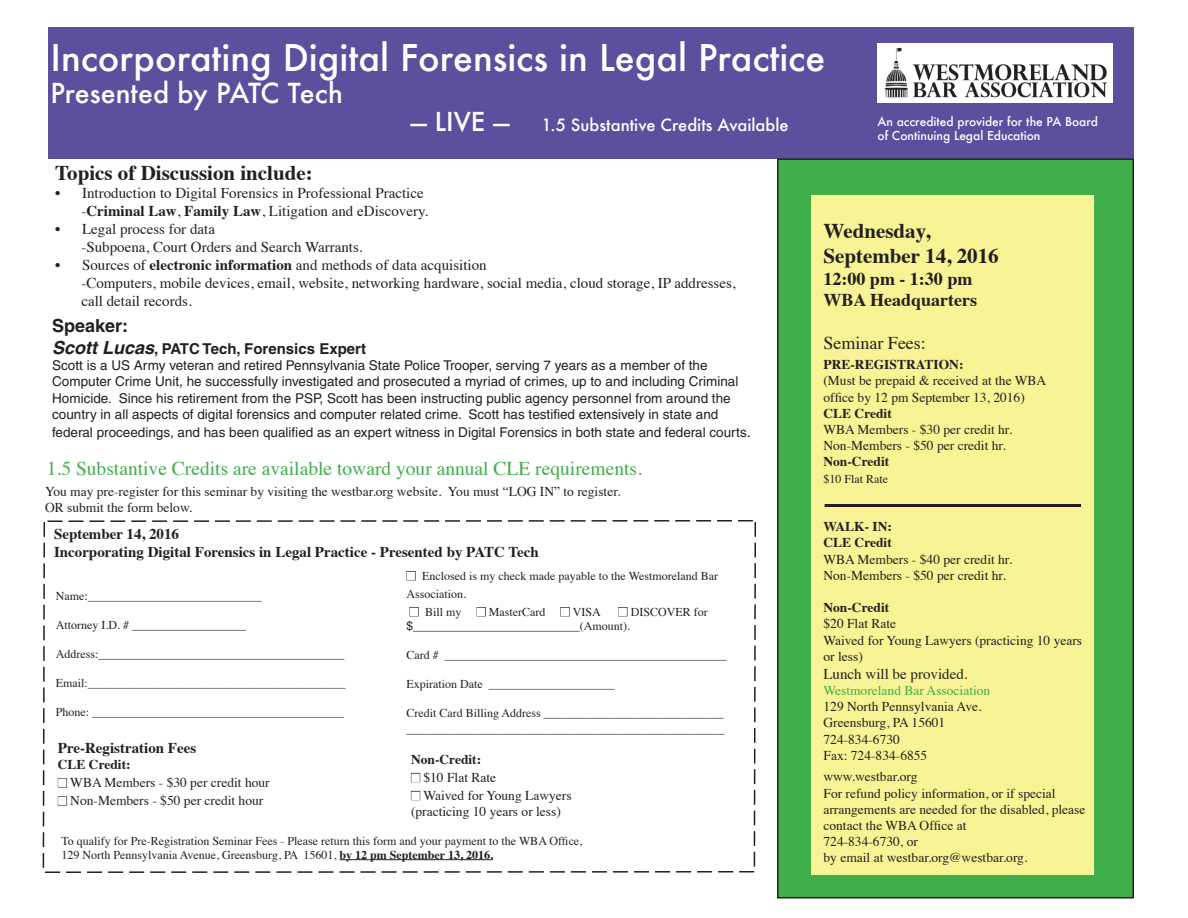
<style>
.page{position:relative;width:1188px;height:918px;background:#fff}
.page>*{position:absolute;margin:0;border:0;box-sizing:border-box;transform-origin:0 0}
.t1{font:500 36px "Futura";color:#fff}
.t2{font:500 27px "Futura";color:#fff}
.t3{font:700 21px "Times";color:#231f20}
.t4{font:19.5px "Times";color:#40ae49}
.t5{font:700 18px "Times";color:#231f20}
.t6{font:18px "Times";color:#231f20}
.t7{font:700 18px "Helvetica";color:#231f20}
.t8{font:500 16.5px "Futura";color:#fff}
.t9{font:15px/18px "Times";color:#231f20}
.t10{font:700 15px "Times";color:#231f20}
.t11{font:700 15px "Helvetica";color:#231f20}
.t12{font:13.5px/16.2px "Times";color:#231f20}
.t13{font:13.5px/16.2px "Helvetica";color:#231f20}
.t14{font:700 13.5px "Times";color:#231f20}
.t15{font:13.5px "Times";color:#40ae49}
.t16{font:12px "Times";color:#231f20}
.t17{font:500 12px/14.4px "Futura";color:#fff}
.t18{font:12px "Helvetica";color:#231f20}
.s1{font-size:25.5px}
.s2{font-weight:700}
.s3{font-style:italic;font-size:18px}
.s4{font-size:15px}
.s5{color:#fff}
.s6{font-family:"Times"}
</style>
<div class="page">
<div style="left:48px;top:27px;width:1086px;height:131px;background:#5b4f9e"></div>
<div style="left:778px;top:159px;width:355px;height:739px;background:#40ae49"></div>
<div style="left:777px;top:158px;width:357px;height:740px;border:2px solid #231f20"></div>
<div style="left:812px;top:195px;width:282px;height:679px;background:#f8f394"></div>
<svg style="left:42px;top:520px;width:714px;height:353px"></svg>
<hr style="left:825px;top:504px;width:256px;height:3px;background:#231f20">
<div style="left:411px;top:773px;width:9px;height:9px;border:1px solid #231f20"></div>
<div style="left:411px;top:791px;width:9px;height:9px;border:1px solid #231f20"></div>
<div style="left:58px;top:778px;width:9px;height:9px;border:1px solid #231f20"></div>
<div style="left:58px;top:796px;width:9px;height:9px;border:1px solid #231f20"></div>
<hr style="left:340px;top:859px;width:153px;height:1px;background:#231f20">
<img style="left:878px;top:44px;width:235px;height:59px">
<p class="t1" style="left:50px;top:33px;width:777px">Incorporating Digital Forensics in Legal Practice</p>
<p class="t2" style="left:50px;top:75px;width:294px">Presented by PATC Tech</p>
<p class="t8" style="left:410px;top:113px;width:380px"><span class="s1">— LIVE —</span> 1.5 Substantive Credits Available</p>
<p class="t17" style="left:878px;top:114px;width:222px">An accredited provider for the PA Board of Continuing Legal Education</p>
<p class="t3" style="left:55px;top:152px;width:259px">Topics of Discussion include:</p>
<p class="t9" style="left:55px;top:182px;width:370px">• Introduction to Digital Forensics in Professional Practice</p>
<p class="t9" style="left:81px;top:200px;width:348px">-<span class="s2">Criminal Law</span>, <span class="s2">Family Law</span>, Litigation and eDiscovery.</p>
<p class="t9" style="left:55px;top:218px;width:161px">• Legal process for data</p>
<p class="t9" style="left:81px;top:236px;width:283px">-Subpoena, Court Orders and Search Warrants.</p>
<p class="t9" style="left:55px;top:254px;width:433px">• Sources of <span class="s2">electronic information</span> and methods of data acquisition</p>
<p class="t9" style="left:81px;top:272px;width:656px">-Computers, mobile devices, email, website, networking hardware, social media, cloud storage, IP addresses, call detail records.</p>
<h3 class="t7" style="left:52px;top:315px;width:78px">Speaker:</h3>
<p class="t11" style="left:52px;top:340px;width:316px"><span class="s3">Scott Lucas</span>, PATC Tech, Forensics Expert</p>
<p class="t13" style="left:52px;top:357px;width:688px">Scott is a US Army veteran and retired Pennsylvania State Police Trooper, serving 7 years as a member of the Computer Crime Unit, he successfully investigated and prosecuted a myriad of crimes, up to and including Criminal Homicide. Since his retirement from the PSP, Scott has been instructing public agency personnel from around the country in all aspects of digital forensics and computer related crime. Scott has testified extensively in state and</p>
<p class="t13" style="left:52px;top:424px;width:700px">federal proceedings, and has been qualified as an expert witness in Digital Forensics in both state and federal courts<span class="s4">.</span></p>
<p class="t4" style="left:47px;top:451px;width:597px">1.5 Substantive Credits are available toward your annual CLE requirements.</p>
<p class="t12" style="left:45px;top:482px;width:577px">You may pre-register for this seminar by visiting the westbar.org website. You must “LOG IN” to register.</p>
<p class="t12" style="left:45px;top:499px;width:149px">OR submit the form below.</p>
<p class="t10" style="left:54px;top:519px;width:127px">September 14, 2016</p>
<p class="t10" style="left:54px;top:537px;width:486px">Incorporating Digital Forensics in Legal Practice - Presented by PATC Tech</p>
<p class="t16" style="left:56px;top:585px;width:207px">Name:_____________________________</p>
<p class="t16" style="left:56px;top:614px;width:192px">Attorney I.D. # ___________________</p>
<p class="t16" style="left:56px;top:643px;width:290px">Address:_________________________________________</p>
<p class="t16" style="left:56px;top:671px;width:292px">Email:___________________________________________</p>
<p class="t16" style="left:406px;top:565px;width:313px"><span class="s5">■</span> Enclosed is my check made payable to the Westmoreland Bar</p>
<p class="t16" style="left:406px;top:583px;width:61px">Association.</p>
<p class="t16" style="left:410px;top:601px;width:193px"><span class="s5">■</span> Bill my <span class="s5">■</span> MasterCard <span class="s5">■</span> VISA</p>
<p class="t16" style="left:618px;top:601px;width:91px"><span class="s5">■</span> DISCOVER for</p>
<p class="t18" style="left:406px;top:619px;width:225px">$_________________________<span class="s6">(Amount).</span></p>
<p class="t16" style="left:406px;top:644px;width:322px">Card # _______________________________________________</p>
<p class="t16" style="left:406px;top:673px;width:210px">Expiration Date _____________________</p>
<p class="t16" style="left:406px;top:701px;width:319px">Credit Card Billing Address ______________________________</p>
<p class="t16" style="left:406px;top:718px;width:319px">_____________________________________________________</p>
<p class="t10" style="left:58px;top:733px;width:140px">Pre-Registration Fees</p>
<p class="t14" style="left:58px;top:752px;width:74px">CLE Credit:</p>
<p class="t12" style="left:58px;top:773px;width:213px"><span class="s5">■</span> WBA Members - $30 per credit hour</p>
<p class="t12" style="left:58px;top:791px;width:207px"><span class="s5">■</span> Non-Members - $50 per credit hour</p>
<p class="t16" style="left:62px;top:829px;width:522px">To qualify for Pre-Registration Seminar Fees - Please return this form and your payment to the WBA Office,</p>
<p class="t16" style="left:62px;top:844px;width:433px">129 North Pennsylvania Avenue, Greensburg, PA 15601, <span class="s2">by 12 pm September 13, 2016.</span></p>
<p class="t14" style="left:411px;top:746px;width:72px">Non-Credit:</p>
<p class="t12" style="left:411px;top:768px;width:87px"><span class="s5">■</span> $10 Flat Rate</p>
<p class="t12" style="left:411px;top:786px;width:162px"><span class="s5">■</span> Waived for Young Lawyers</p>
<p class="t12" style="left:411px;top:802px;width:151px">(practicing 10 years or less)</p>
<p class="t3" style="left:824px;top:211px;width:108px">Wednesday,</p>
<p class="t3" style="left:824px;top:236px;width:177px">September 14, 2016</p>
<p class="t5" style="left:824px;top:261px;width:150px">12:00 pm - 1:30 pm</p>
<p class="t5" style="left:824px;top:283px;width:155px">WBA Headquarters</p>
<p class="t6" style="left:824px;top:326px;width:104px">Seminar Fees:</p>
<p class="t14" style="left:824px;top:352px;width:142px">PRE-REGISTRATION:</p>
<p class="t12" style="left:824px;top:372px;width:224px">(Must be prepaid &amp; received at the WBA</p>
<p class="t12" style="left:824px;top:388px;width:203px">office by 12 pm September 13, 2016)</p>
<p class="t14" style="left:824px;top:400px;width:70px">CLE Credit</p>
<p class="t12" style="left:824px;top:420px;width:190px">WBA Members - $30 per credit hr.</p>
<p class="t12" style="left:824px;top:436px;width:184px">Non-Members - $50 per credit hr.</p>
<p class="t14" style="left:824px;top:449px;width:67px">Non-Credit</p>
<p class="t16" style="left:824px;top:467px;width:66px">$10 Flat Rate</p>
<p class="t14" style="left:824px;top:514px;width:70px">WALK- IN:</p>
<p class="t14" style="left:824px;top:530px;width:70px">CLE Credit</p>
<p class="t12" style="left:824px;top:550px;width:190px">WBA Members - $40 per credit hr.</p>
<p class="t12" style="left:824px;top:566px;width:184px">Non-Members - $50 per credit hr.</p>
<p class="t14" style="left:824px;top:595px;width:67px">Non-Credit</p>
<p class="t12" style="left:824px;top:615px;width:74px">$20 Flat Rate</p>
<p class="t12" style="left:824px;top:631px;width:260px">Waived for Young Lawyers (practicing 10 years or less)</p>
<p class="t9" style="left:824px;top:663px;width:146px">Lunch will be provided.</p>
<p class="t15" style="left:824px;top:678px;width:168px">Westmoreland Bar Association</p>
<p class="t12" style="left:824px;top:697px;width:159px">129 North Pennsylvania Ave.</p>
<p class="t12" style="left:824px;top:714px;width:123px">Greensburg, PA 15601</p>
<p class="t12" style="left:824px;top:730px;width:78px">724-834-6730</p>
<p class="t12" style="left:824px;top:746px;width:105px">Fax: 724-834-6855</p>
<p class="t12" style="left:824px;top:768px;width:96px">www.westbar.org</p>
<p class="t12" style="left:824px;top:784px;width:234px">For refund policy information, or if special</p>
<p class="t12" style="left:824px;top:800px;width:264px">arrangements are needed for the disabled, please contact the WBA Office at</p>
<p class="t12" style="left:824px;top:832px;width:96px">724-834-6730, or</p>
<p class="t12" style="left:824px;top:849px;width:205px">by email at westbar.org@westbar.org.</p>
</div>
